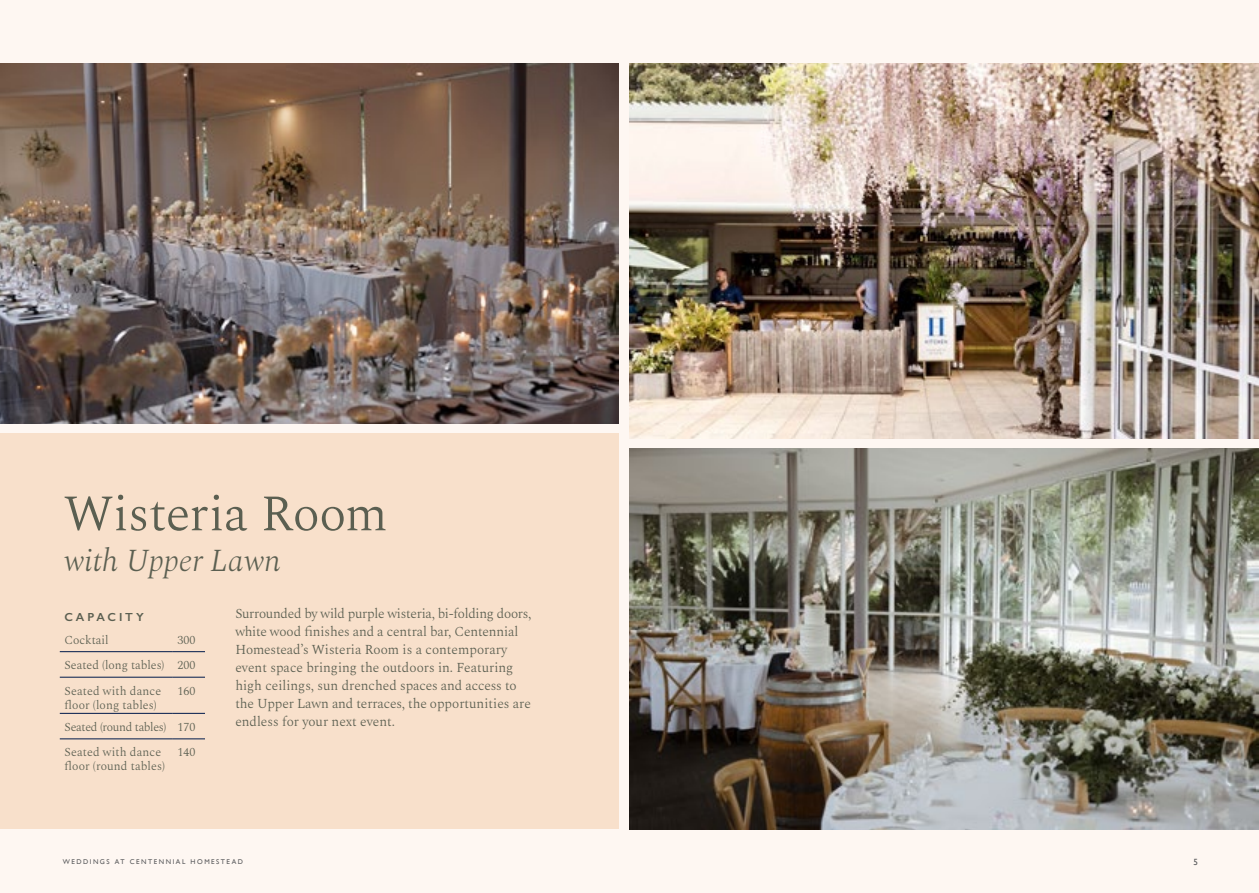
<style>
.page{position:relative;width:1259px;height:893px;background:#fef7f2}
.page>*{position:absolute;margin:0;border:0;box-sizing:border-box;transform-origin:0 0}
.t1{font:300 51px "Spectral";letter-spacing:-.01em;color:#5b5f51}
.t2{font:italic 300 31.5px "Spectral";letter-spacing:-.01em;color:#5b5f51}
.t3{font:300 13.5px/18px "Spectral";letter-spacing:-.005em;color:#5b5f51}
.t4{font:300 12px/25.5px "Spectral";letter-spacing:.005em;color:#5b5f51;text-align:justify}
.t5{font:600 11.7px "Gill Sans";letter-spacing:.25em;color:#5b5f51}
.t6{font:9px "Gill Sans";color:#57585a}
.t7{font:6.9px "Gill Sans";letter-spacing:.215em;color:#57585a}
</style>
<div class="page">
<div style="left:0;top:434px;width:619px;height:395px;background:#f8e0cb"></div>
<hr style="left:60px;top:651px;width:113px;height:1px;background:#00194b">
<hr style="left:173px;top:651px;width:32px;height:1px;background:#00194b">
<hr style="left:60px;top:677px;width:113px;height:1px;background:#00194b">
<hr style="left:173px;top:677px;width:32px;height:1px;background:#00194b">
<hr style="left:60px;top:713px;width:113px;height:1px;background:#00194b">
<hr style="left:173px;top:713px;width:32px;height:1px;background:#00194b">
<hr style="left:60px;top:739px;width:113px;height:1px;background:#00194b">
<hr style="left:173px;top:739px;width:32px;height:1px;background:#00194b">
<img style="left:629px;top:64px;width:630px;height:374px">
<img style="left:629px;top:449px;width:630px;height:380px">
<img style="left:0;top:64px;width:619px;height:359px">
<h1 class="t1" style="left:64px;top:476px;width:325px">Wisteria Room</h1>
<h2 class="t2" style="left:64px;top:537px;width:218px">with Upper Lawn</h2>
<p class="t5" style="left:64px;top:610px;width:81px">CAPACITY</p>
<p class="t4" style="left:64px;top:626px;width:46px">Cocktail</p>
<p class="t3" style="left:235px;top:603px;width:297px">Surrounded by wild purple wisteria, bi-folding doors, white wood finishes and a central bar, Centennial Homestead’s Wisteria Room is a contemporary event space bringing the outdoors in. Featuring high ceilings, sun drenched spaces and access to the Upper Lawn and terraces, the opportunities are endless for your next event.</p>
<p class="t4" style="left:64px;top:626px;width:133px;text-indent:113px">300<br>Seated (long tables) 200<br>Seated with dance</p>
<p class="t4" style="left:64px;top:691px;width:94px">floor (long tables)</p>
<p class="t4" style="left:177px;top:677px;width:20px">160</p>
<p class="t4" style="left:64px;top:713px;width:133px">Seated (round tables) 170<br>Seated with dance</p>
<p class="t4" style="left:64px;top:753px;width:102px">floor (round tables)</p>
<p class="t4" style="left:177px;top:739px;width:20px">140</p>
<p class="t7" style="left:63px;top:857px;width:182px">WEDDINGS AT CENTENNIAL HOMESTEAD</p>
<p class="t6" style="left:1193px;top:856px;width:6px">5</p>
</div>
